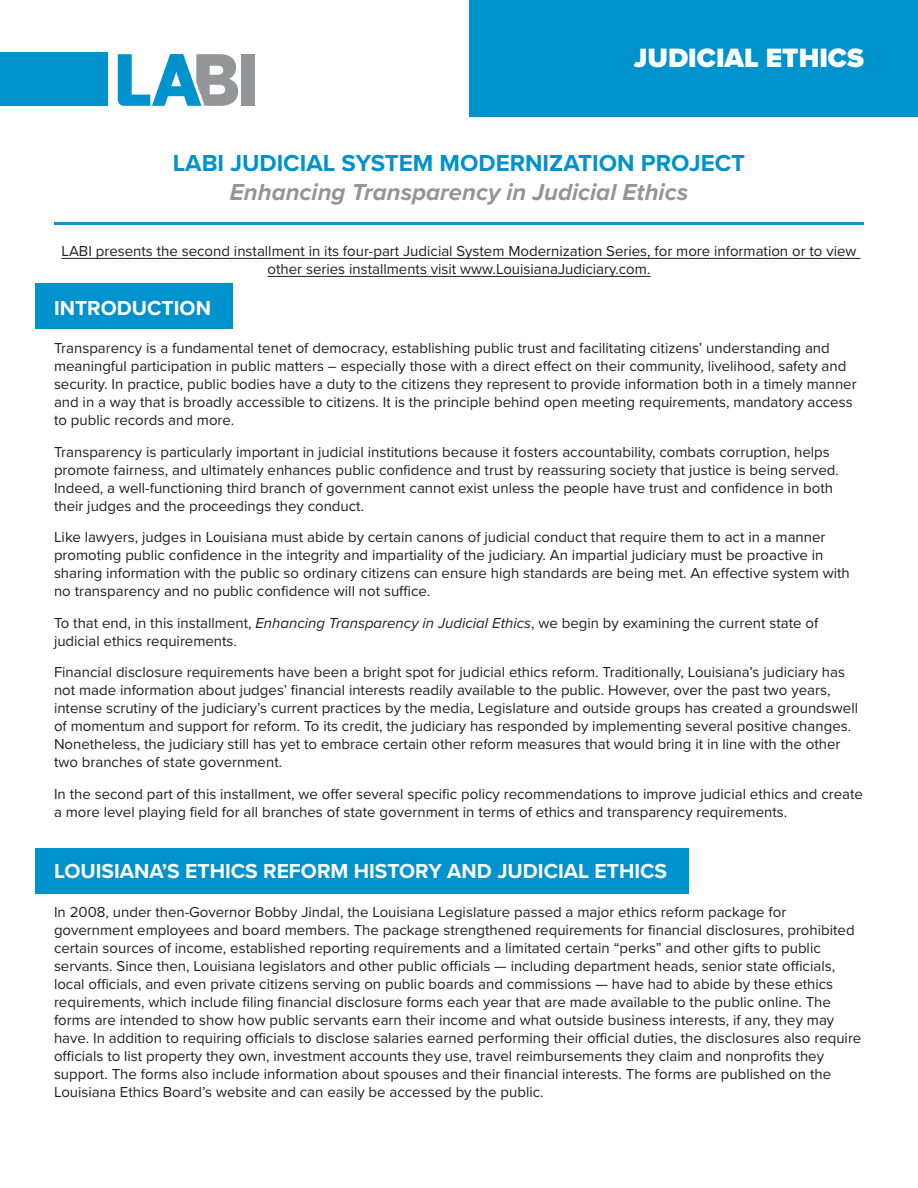
<style>
.page{position:relative;width:918px;height:1188px;background:#fff}
.page>*{position:absolute;margin:0;border:0;box-sizing:border-box;transform-origin:0 0}
.t1{font:900 27.6px "Proxima Nova";color:#fff}
.t2{font:700 24px/28.8px "Proxima Nova";color:#0092cc;text-align:center}
.t3{font:700 21px "Proxima Nova";color:#fff}
.t4{font:15px/18px "Proxima Nova";color:#231f20}
.s1{font-style:italic;color:#939598}
.s2{font-style:italic}
</style>
<div class="page">
<div style="left:470px;top:0;width:448px;height:117px;background:#0092cc"></div>
<div style="left:241px;top:54px;width:14px;height:52px;background:#939598"></div>
<svg style="left:118px;top:54px;width:120px;height:52px"></svg>
<div style="left:0;top:52px;width:108px;height:54px;background:#0092cc"></div>
<div style="left:35px;top:283px;width:197px;height:46px;background:#0092cc"></div>
<div style="left:35px;top:848px;width:653px;height:46px;background:#0092cc"></div>
<hr style="left:54px;top:222px;width:810px;height:3px;background:#0092cc">
<hr style="left:61px;top:258px;width:799px;height:1px;background:#231f20">
<hr style="left:268px;top:276px;width:382px;height:1px;background:#231f20">
<p class="t1" style="left:634px;top:37px;width:232px">JUDICIAL ETHICS</p>
<p class="t2" style="left:173px;top:148px;width:574px">LABI JUDICIAL SYSTEM MODERNIZATION PROJECT<br><span class="s1">Enhancing Transparency in Judicial Ethics</span></p>
<p class="t4" style="left:61px;top:241px;width:797px;text-align:center">LABI presents the second installment in its four-part Judicial System Modernization Series, for more information or to view other series installments visit www.LouisianaJudiciary.com.</p>
<p class="t3" style="left:54px;top:292px;width:158px">INTRODUCTION</p>
<p class="t4" style="left:54px;top:339px;width:804px">Transparency is a fundamental tenet of democracy, establishing public trust and facilitating citizens’ understanding and meaningful participation in public matters – especially those with a direct effect on their community, livelihood, safety and security. In practice, public bodies have a duty to the citizens they represent to provide information both in a timely manner and in a way that is broadly accessible to citizens. It is the principle behind open meeting requirements, mandatory access to public records and more.</p>
<p class="t4" style="left:54px;top:442px;width:787px">Transparency is particularly important in judicial institutions because it fosters accountability, combats corruption, helps promote fairness, and ultimately enhances public confidence and trust by reassuring society that justice is being served.<br>Indeed, a well-functioning third branch of government cannot exist unless the people have trust and confidence in both their judges and the proceedings they conduct.</p>
<p class="t4" style="left:54px;top:528px;width:797px">Like lawyers, judges in Louisiana must abide by certain canons of judicial conduct that require them to act in a manner promoting public confidence in the integrity and impartiality of the judiciary. An impartial judiciary must be proactive in sharing information with the public so ordinary citizens can ensure high standards are being met. An effective system with no transparency and no public confidence will not suffice.</p>
<p class="t4" style="left:54px;top:613px;width:766px">To that end, in this installment, <span class="s2">Enhancing Transparency in Judicial Ethics</span>, we begin by examining the current state of judicial ethics requirements.</p>
<p class="t4" style="left:54px;top:663px;width:806px">Financial disclosure requirements have been a bright spot for judicial ethics reform. Traditionally, Louisiana’s judiciary has not made information about judges’ financial interests readily available to the public. However, over the past two years, intense scrutiny of the judiciary’s current practices by the media, Legislature and outside groups has created a groundswell of momentum and support for reform. To its credit, the judiciary has responded by implementing several positive changes.<br>Nonetheless, the judiciary still has yet to embrace certain other reform measures that would bring it in line with the other two branches of state government.</p>
<p class="t4" style="left:54px;top:784px;width:810px">In the second part of this installment, we offer several specific policy recommendations to improve judicial ethics and create a more level playing field for all branches of state government in terms of ethics and transparency requirements.</p>
<p class="t3" style="left:54px;top:856px;width:615px">LOUISIANA’S ETHICS REFORM HISTORY AND JUDICIAL ETHICS</p>
<p class="t4" style="left:54px;top:902px;width:809px">In 2008, under then-Governor Bobby Jindal, the Louisiana Legislature passed a major ethics reform package for government employees and board members. The package strengthened requirements for financial disclosures, prohibited certain sources of income, established reporting requirements and a limitated certain “perks” and other gifts to public servants. Since then, Louisiana legislators and other public officials — including department heads, senior state officials, local officials, and even private citizens serving on public boards and commissions — have had to abide by these ethics requirements, which include filing financial disclosure forms each year that are made available to the public online. The forms are intended to show how public servants earn their income and what outside business interests, if any, they may have. In addition to requiring officials to disclose salaries earned performing their official duties, the disclosures also require officials to list property they own, investment accounts they use, travel reimbursements they claim and nonprofits they support. The forms also include information about spouses and their financial interests. The forms are published on the Louisiana Ethics Board’s website and can easily be accessed by the public.</p>
</div>
